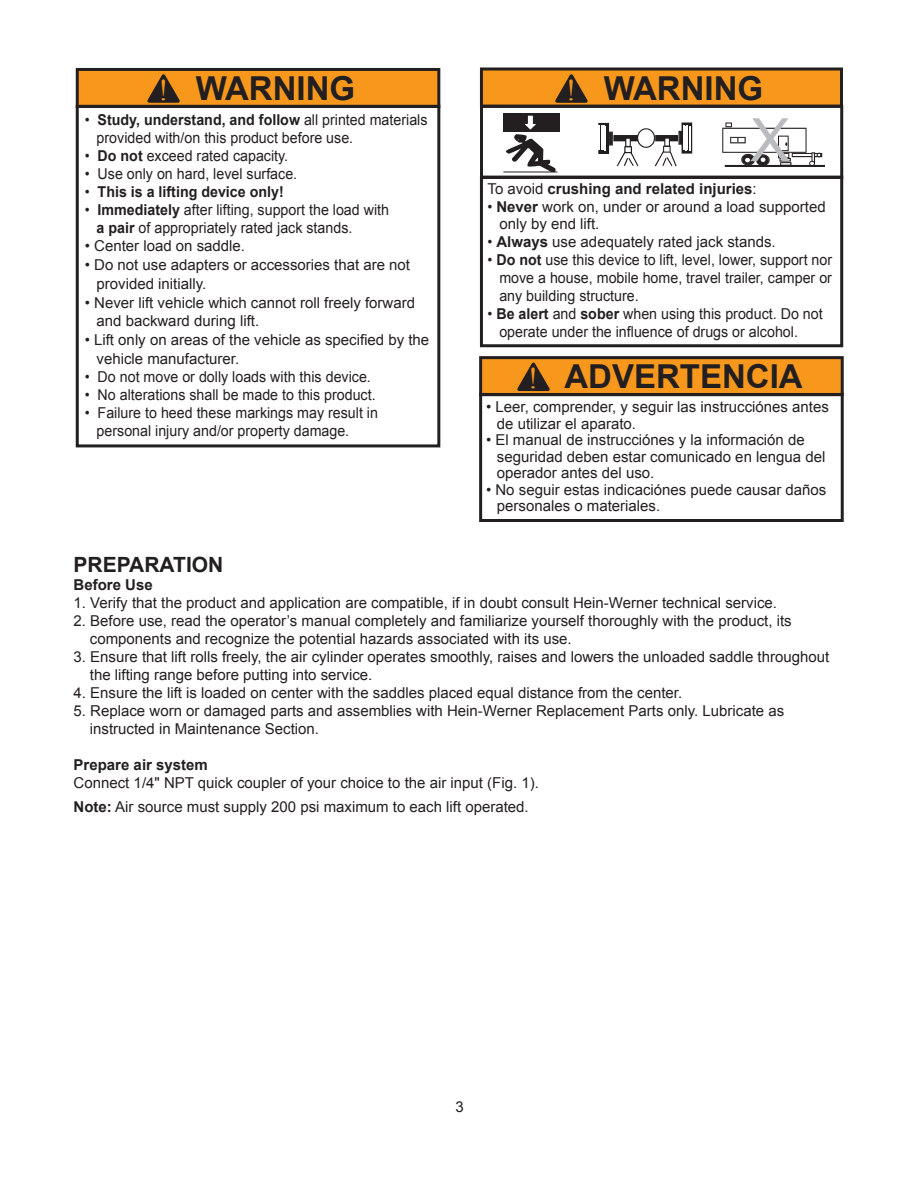
<style>
.page{position:relative;width:918px;height:1188px;background:#fff}
.page>*{position:absolute;margin:0;border:0;box-sizing:border-box;transform-origin:0 0}
.t1{font:60px "Arial";color:#babbbe}
.t2{font:700 33px "Arial";color:#231f20}
.t3{font:700 21px "Arial";color:#231f20}
.t4{font:15px/16.5px "Arial";color:#231f20}
.t5{font:15px/18px "Arial";color:#231f20;scale:.95 1}
.t6{font:700 15px "Arial";color:#231f20}
.t7{font:700 15px "Arial";color:#231f20;scale:.95 1}
.s1{font-family:"Times New Roman";font-weight:400;font-size:30px;color:#f7981d}
.s2{font-weight:700}
.s3{font-weight:400}
</style>
<div class="page">
<div style="left:77px;top:69px;width:362px;height:38px;background:#f7981d"></div>
<div style="left:76px;top:68px;width:364px;height:40px;border:3px solid #231f20"></div>
<div style="left:76px;top:105px;width:364px;height:342px;border:3px solid #231f20"></div>
<svg style="left:147px;top:74px;width:34px;height:32px"></svg>
<div style="left:481px;top:358px;width:361px;height:37px;background:#f7981d"></div>
<div style="left:479px;top:356px;width:365px;height:40px;border:3px solid #231f20"></div>
<div style="left:479px;top:393px;width:365px;height:129px;border:3px solid #231f20"></div>
<svg style="left:517px;top:362px;width:34px;height:32px"></svg>
<div style="left:480px;top:176px;width:363px;height:171px;border:3px solid #231f20"></div>
<div style="left:480px;top:105px;width:363px;height:74px;border:3px solid #231f20"></div>
<div style="left:503px;top:114px;width:56px;height:18px;background:#231f20"></div>
<hr style="left:503px;top:172px;width:54px;height:1px;background:#231f20">
<svg style="left:505px;top:115px;width:51px;height:57px"></svg>
<div style="left:481px;top:69px;width:361px;height:37px;background:#f7981d"></div>
<div style="left:480px;top:68px;width:363px;height:40px;border:3px solid #231f20"></div>
<svg style="left:555px;top:74px;width:34px;height:32px"></svg>
<svg style="left:722px;top:122px;width:103px;height:45px"></svg>
<svg style="left:598px;top:123px;width:94px;height:43px"></svg>
<h2 class="t2" style="left:158px;top:66px;width:198px"><span class="s1">!</span> WARNING</h2>
<p class="t5" style="left:97px;top:111px;width:350px;text-indent:-12px">• <span class="s2">Study, understand, and follow</span> all printed materials provided with/on this product before use.</p>
<p class="t5" style="left:85px;top:147px;width:216px">• <span class="s2">Do not</span> exceed rated capacity.</p>
<p class="t5" style="left:85px;top:165px;width:225px">• Use only on hard, level surface.</p>
<p class="t7" style="left:85px;top:181px;width:211px"><span class="s3">•</span> This is a lifting device only!</p>
<p class="t5" style="left:97px;top:201px;width:309px;text-indent:-12px">• <span class="s2">Immediately</span> after lifting, support the load with <span class="s2">a pair</span> of appropriately rated jack stands.</p>
<p class="t4" style="left:85px;top:238px;width:162px">• Center load on saddle.</p>
<p class="t4" style="left:97px;top:256px;width:315px;line-height:18.8px;text-indent:-12px">• Do not use adapters or accessories that are not provided initially.</p>
<p class="t4" style="left:97px;top:293px;width:320px;line-height:18.8px;text-indent:-12px">• Never lift vehicle which cannot roll freely forward and backward during lift.</p>
<p class="t4" style="left:97px;top:331px;width:334px;line-height:18.8px;text-indent:-12px">• Lift only on areas of the vehicle as specified by the vehicle manufacturer.</p>
<p class="t5" style="left:85px;top:368px;width:303px">• Do not move or dolly loads with this device.</p>
<p class="t5" style="left:85px;top:386px;width:308px">• No alterations shall be made to this product.</p>
<p class="t5" style="left:97px;top:404px;width:298px;text-indent:-12px">• Failure to heed these markings may result in personal injury and/or property damage.</p>
<p class="t4" style="left:497px;top:399px;width:334px;text-indent:-11px">• Leer, comprender, y seguir las instrucciónes antes de utilizar el aparato.</p>
<h2 class="t2" style="left:566px;top:66px;width:198px"><span class="s1">!</span> WARNING</h2>
<h1 class="t1" style="left:750px;top:101px;width:42px">X</h1>
<p class="t6" style="left:488px;top:179px;width:271px"><span class="s3">To avoid</span> crushing and related injuries<span class="s3">:</span></p>
<p class="t5" style="left:499px;top:199px;width:345px;line-height:16.5px;text-indent:-12px">• <span class="s2">Never</span> work on, under or around a load supported only by end lift.</p>
<p class="t5" style="left:488px;top:232px;width:305px">• <span class="s2">Always</span> use adequately rated jack stands.</p>
<p class="t5" style="left:499px;top:250px;width:352px;text-align:justify;text-indent:-12px">• <span class="s2">Do not</span> use this device to lift, level, lower, support nor move a house, mobile home, travel trailer, camper or any building structure.</p>
<p class="t5" style="left:499px;top:304px;width:342px;text-indent:-12px">• <span class="s2">Be alert</span> and <span class="s2">sober</span> when using this product. Do not operate under the influence of drugs or alcohol.</p>
<h2 class="t2" style="left:528px;top:355px;width:276px"><span class="s1">!</span> ADVERTENCIA</h2>
<p class="t4" style="left:497px;top:432px;width:330px;text-indent:-11px">• El manual de instrucciónes y la información de seguridad deben estar comunicado en lengua del operador antes del uso.</p>
<p class="t4" style="left:497px;top:481px;width:331px;text-indent:-11px">• No seguir estas indicaciónes puede causar daños personales o materiales.</p>
<h3 class="t3" style="left:74px;top:551px;width:151px">PREPARATION</h3>
<p class="t6" style="left:74px;top:575px;width:81px">Before Use</p>
<p class="t4" style="left:74px;top:595px;width:705px">1. Verify that the product and application are compatible, if in doubt consult Hein-Werner technical service.</p>
<p class="t4" style="left:90px;top:612px;width:703px;line-height:18px;text-indent:-16px">2. Before use, read the operator’s manual completely and familiarize yourself thoroughly with the product, its components and recognize the potential hazards associated with its use.</p>
<p class="t4" style="left:90px;top:648px;width:741px;line-height:18px;text-indent:-16px">3. Ensure that lift rolls freely, the air cylinder operates smoothly, raises and lowers the unloaded saddle throughout the lifting range before putting into service.</p>
<p class="t4" style="left:74px;top:685px;width:610px">4. Ensure the lift is loaded on center with the saddles placed equal distance from the center.</p>
<p class="t4" style="left:90px;top:702px;width:696px;line-height:18px;text-indent:-16px">5. Replace worn or damaged parts and assemblies with Hein-Werner Replacement Parts only. Lubricate as instructed in Maintenance Section.</p>
<p class="t6" style="left:74px;top:755px;width:136px">Prepare air system</p>
<p class="t4" style="left:74px;top:771px;width:467px;line-height:24px">Connect 1/4" NPT quick coupler of your choice to the air input (Fig. 1).<br><span class="s2">Note:</span> Air source must supply 200 psi maximum to each lift operated.</p>
<p class="t4" style="left:455px;top:1099px;width:10px">3</p>
</div>
